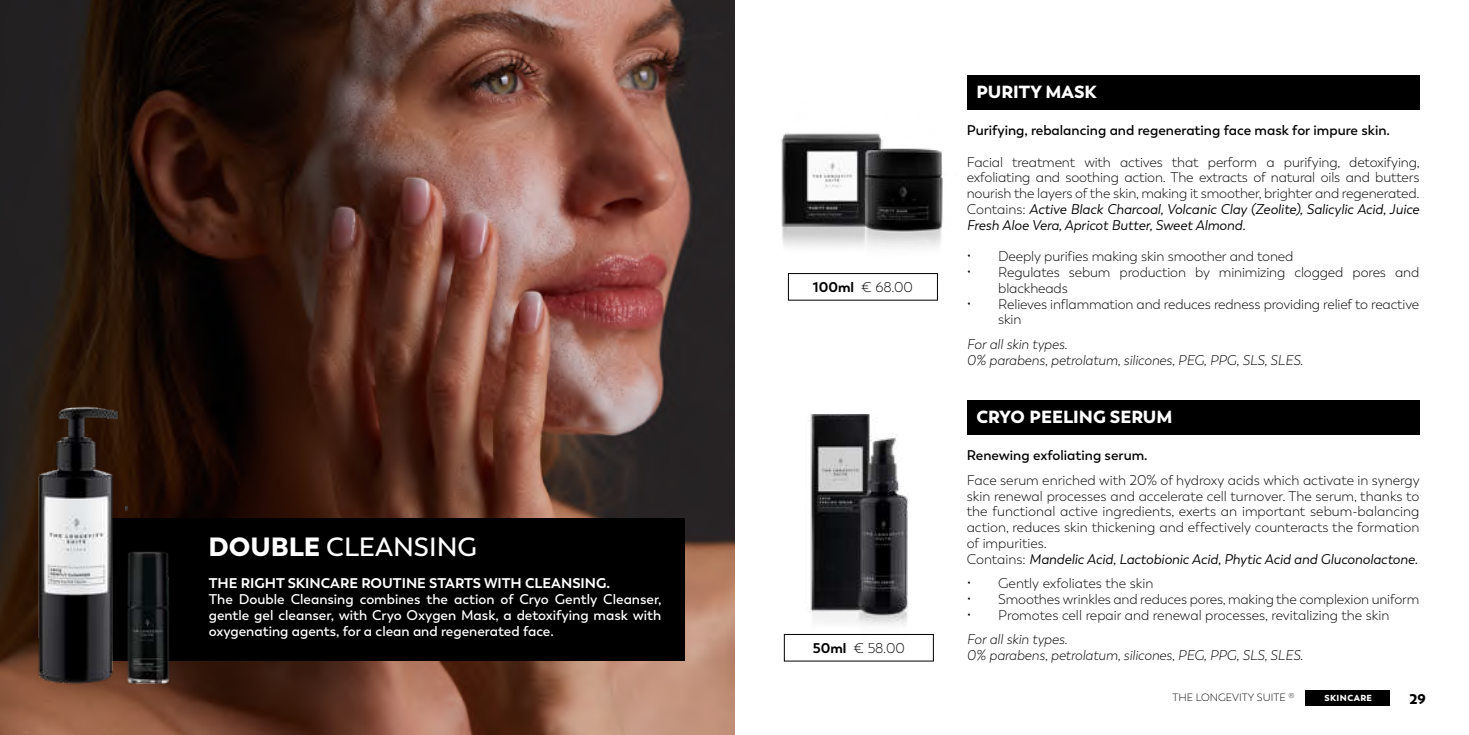
<style>
.page{position:relative;width:1469px;height:735px;background:#fff}
.page>*{position:absolute;margin:0;border:0;box-sizing:border-box;transform-origin:0 0}
.t1{font:600 26.25px "Trenda";color:#fff}
.t2{font:900 17.5px "Trenda";color:#fff}
.t3{font:300 14px/15.8px "Trenda";letter-spacing:-.01em;color:#000}
.t4{font:300 14px/15.8px "Trenda";letter-spacing:-.01em;color:#020203;text-align:justify}
.t5{font:600 14px/15.8px "Trenda";color:#fff;text-align:justify}
.t6{font:italic 300 14px/15.8px "Trenda";color:#000}
.t7{font:600 14px "Trenda";color:#000}
.t8{font:700 14px "Trenda";color:#fff}
.t9{font:900 14px "Trenda";color:#000}
.t10{font:300 10.5px "Trenda";color:#000}
.t11{font:900 8.75px "Trenda";letter-spacing:.05em;color:#fff}
.s1{font-weight:900}
.s2{font-weight:700}
.s3{color:#000}
.s4{font-weight:400;font-style:italic;color:#000}
.s5{font-weight:400;font-style:italic}
</style>
<div class="page">
<img style="left:0;top:0;width:734px;height:734px">
<div style="left:50px;top:518px;width:635px;height:142px;background:#000"></div>
<img style="left:30px;top:398px;width:87px;height:299px">
<img style="left:126px;top:497px;width:45px;height:195px">
<div style="left:966px;top:400px;width:453px;height:34px;background:#000"></div>
<div style="left:966px;top:75px;width:453px;height:34px;background:#000"></div>
<img style="left:808px;top:414px;width:100px;height:211px">
<div style="left:784px;top:634px;width:149px;height:27px;border:1px solid #000"></div>
<img style="left:781px;top:133px;width:162px;height:115px">
<div style="left:788px;top:273px;width:149px;height:27px;border:1px solid #000"></div>
<div style="left:1305px;top:690px;width:84px;height:15px;background:#000"></div>
<h1 class="t1" style="left:208px;top:531px;width:270px"><span class="s1">DOUBLE</span> CLEANSING</h1>
<p class="t8" style="left:209px;top:574px;width:403px">THE RIGHT SKINCARE ROUTINE STARTS WITH CLEANSING.</p>
<p class="t5" style="left:209px;top:591px;width:454px">The Double Cleansing combines the action of Cryo Gently Cleanser, gentle gel cleanser, with Cryo Oxygen Mask, a detoxifying mask with oxygenating agents, for a clean and regenerated face.</p>
<p class="t3" style="left:813px;top:280px;width:102px"><span class="s2">100ml</span> € 68.00</p>
<p class="t3" style="left:813px;top:640px;width:93px"><span class="s2">50ml</span> € 58.00</p>
<p class="t2" style="left:976px;top:81px;width:122px">PURITY MASK</p>
<p class="t7" style="left:966px;top:122px;width:425px">Purifying, rebalancing and regenerating face mask for impure skin.</p>
<p class="t4" style="left:966px;top:154px;width:454px">Facial treatment with actives that perform a purifying, detoxifying, exfoliating and soothing action. The extracts of natural oils and butters nourish the layers of the skin, making it smoother, brighter and regenerated.<br><span class="s3">Contains:</span> <span class="s4">Active Black Charcoal, Volcanic Clay (Zeolite), Salicylic Acid, Juice Fresh Aloe Vera, Apricot Butter, Sweet Almond.</span></p>
<p class="t3" style="left:966px;top:249px;width:328px">• Deeply purifies making skin smoother and toned</p>
<p class="t3" style="left:998px;top:264px;width:422px;text-indent:-32px">• Regulates sebum production by minimizing clogged pores and blackheads</p>
<p class="t3" style="left:998px;top:296px;width:422px;text-indent:-32px">• Relieves inflammation and reduces redness providing relief to reactive skin</p>
<p class="t6" style="left:966px;top:336px;width:338px">For all skin types.<br>0% parabens, petrolatum, silicones, PEG, PPG, SLS, SLES.</p>
<p class="t2" style="left:976px;top:406px;width:197px">CRYO PEELING SERUM</p>
<p class="t7" style="left:966px;top:447px;width:182px">Renewing exfoliating serum.</p>
<p class="t3" style="left:966px;top:472px;width:454px">Face serum enriched with 20% of hydroxy acids which activate in synergy skin renewal processes and accelerate cell turnover. The serum, thanks to the functional active ingredients, exerts an important sebum-balancing action, reduces skin thickening and effectively counteracts the formation of impurities.<br>Contains: <span class="s5">Mandelic Acid, Lactobionic Acid, Phytic Acid and Gluconolactone.</span></p>
<p class="t3" style="left:966px;top:575px;width:188px">• Gently exfoliates the skin</p>
<p class="t3" style="left:966px;top:591px;width:454px">• Smoothes wrinkles and reduces pores, making the complexion uniform</p>
<p class="t3" style="left:966px;top:607px;width:424px">• Promotes cell repair and renewal processes, revitalizing the skin</p>
<p class="t6" style="left:966px;top:631px;width:338px">For all skin types.<br>0% parabens, petrolatum, silicones, PEG, PPG, SLS, SLES.</p>
<p class="t10" style="left:1172px;top:691px;width:123px">THE LONGEVITY SUITE <sup>®</sup></p>
<p class="t11" style="left:1324px;top:691px;width:49px">SKINCARE</p>
<p class="t9" style="left:1409px;top:689px;width:18px">29</p>
</div>
